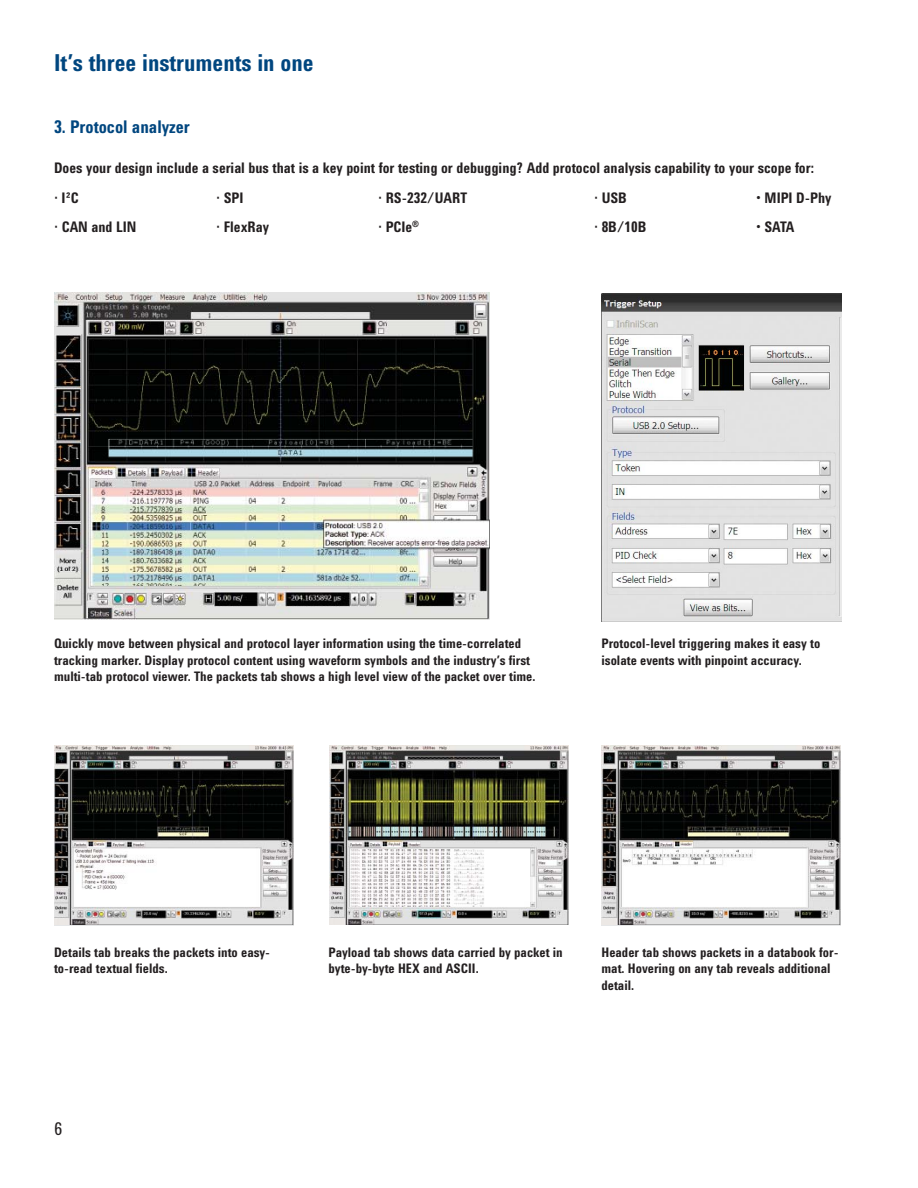
<style>
.page{position:relative;width:918px;height:1188px;background:#fff}
.page>*{position:absolute;margin:0;border:0;box-sizing:border-box;transform-origin:0 0}
.t1{font:700 24px "Agilent Condensed CFF";color:#00467f;scale:.95 1}
.t2{font:700 18px "Agilent Condensed CFF";color:#00467f;scale:.95 1}
.t3{font:18px "Agilent Condensed CFF";color:#231f20}
.t4{font:700 15px/29.5px "Agilent Condensed CFF";color:#231f20;scale:.95 1}
.t5{font:700 13.5px/16.5px "Agilent Condensed CFF";color:#231f20}
</style>
<div class="page">
<img style="left:602px;top:293px;width:240px;height:329px">
<img style="left:54px;top:293px;width:436px;height:327px">
<img style="left:54px;top:745px;width:239px;height:179px">
<img style="left:329px;top:745px;width:239px;height:179px">
<img style="left:601px;top:745px;width:239px;height:179px">
<h1 class="t1" style="left:54px;top:54px;width:275px">It’s three instruments in one</h1>
<h2 class="t2" style="left:54px;top:120px;width:145px">3. Protocol analyzer</h2>
<p class="t4" style="left:54px;top:155px;width:802px">Does your design include a serial bus that is a key point for testing or debugging? Add protocol analysis capability to your scope for: · I²C</p>
<p class="t4" style="left:216px;top:184px;width:30px">· SPI</p>
<p class="t4" style="left:378px;top:184px;width:95px">· RS-232/UART</p>
<p class="t4" style="left:594px;top:184px;width:36px">· USB</p>
<p class="t4" style="left:756px;top:184px;width:81px">• MIPI D-Phy</p>
<p class="t4" style="left:54px;top:214px;width:88px">· CAN and LIN</p>
<p class="t4" style="left:216px;top:214px;width:57px">· FlexRay</p>
<p class="t4" style="left:378px;top:214px;width:45px">· PCIe<sup>®</sup></p>
<p class="t4" style="left:594px;top:214px;width:57px">· 8B/10B</p>
<p class="t4" style="left:756px;top:214px;width:42px">• SATA</p>
<p class="t5" style="left:54px;top:637px;width:483px">Quickly move between physical and protocol layer information using the time-correlated tracking marker. Display protocol content using waveform symbols and the industry’s first multi-tab protocol viewer. The packets tab shows a high level view of the packet over time.</p>
<p class="t5" style="left:602px;top:637px;width:220px">Protocol-level triggering makes it easy to isolate events with pinpoint accuracy.</p>
<p class="t5" style="left:54px;top:945px;width:218px">Details tab breaks the packets into easy&shy;to-read textual fields.</p>
<p class="t5" style="left:328px;top:945px;width:236px">Payload tab shows data carried by packet in byte-by-byte HEX and ASCII.</p>
<p class="t5" style="left:602px;top:945px;width:239px">Header tab shows packets in a databook for&shy;mat. Hovering on any tab reveals additional detail.</p>
<h2 class="t3" style="left:54px;top:1122px;width:10px">6</h2>
</div>
